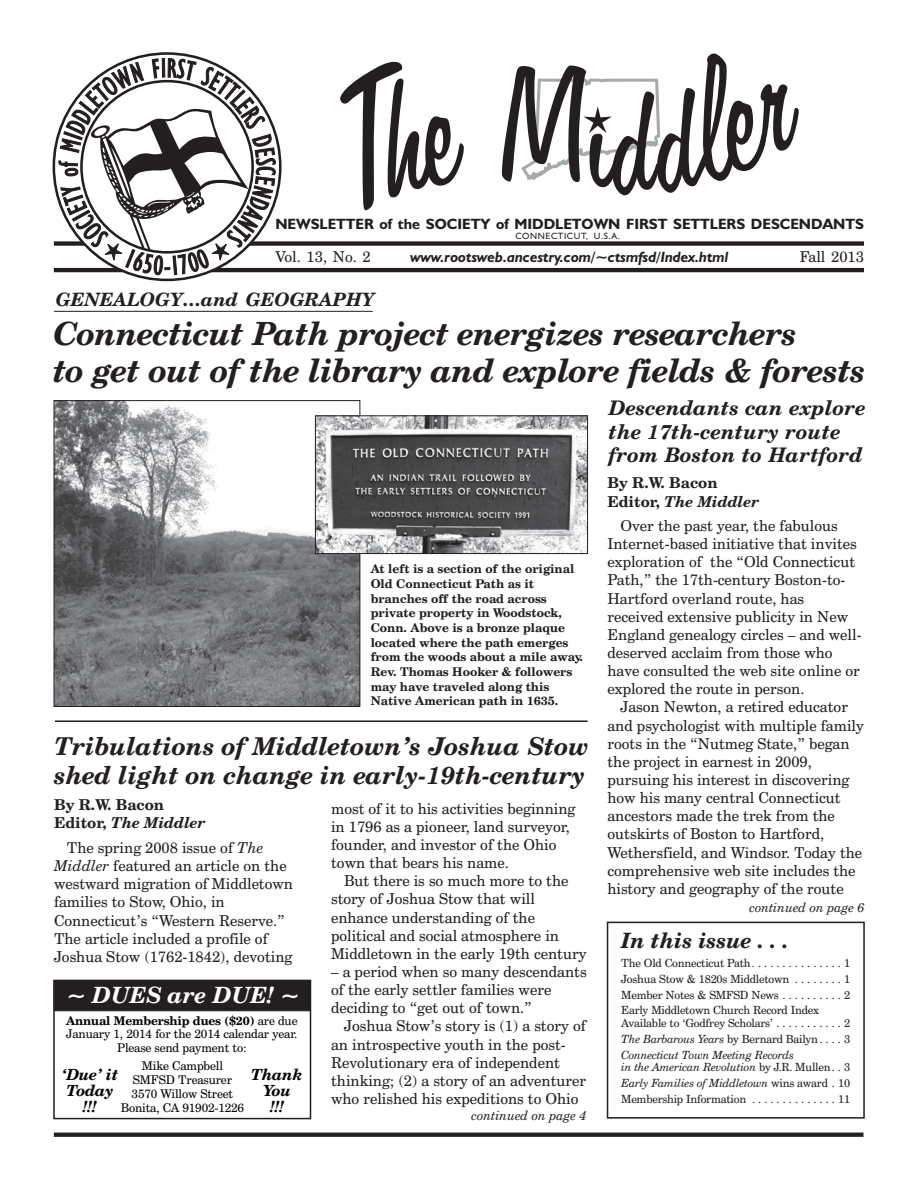
<style>
.page{position:relative;width:918px;height:1188px;background:#fff}
.page>*{position:absolute;margin:0;border:0;box-sizing:border-box;transform-origin:0 0}
.t1{font:italic 205.65px "Freehand 575 BT Regular B";color:#231f20;scale:.79 1}
.t2{font:italic 700 31.95px/37px "Century Schoolbook BT";letter-spacing:-.015em;color:#231f20}
.t3{font:italic 700 24.6px/28.5px "Century Schoolbook BT";color:#231f20}
.t4{font:italic 700 22.35px "Century Schoolbook BT";color:#fff}
.t5{font:italic 700 21.15px "Century Schoolbook BT";color:#231f20}
.t6{font:italic 700 20.1px/23.4px "Century Schoolbook BT";letter-spacing:.01em;color:#231f20}
.t7{font:italic 700 18.3px "Century Schoolbook BT";color:#231f20}
.t8{font:italic 700 15.3px/16px "Century Schoolbook BT";letter-spacing:-.01em;color:#020304;text-align:center}
.t9{font:15px/18.1px "Century Schoolbook BT";color:#231f20}
.t10{font:700 15px "Humanist 521 BT";color:#231f20}
.t11{font:700 15px/18.3px "Century Schoolbook BT";color:#231f20}
.t12{font:italic 700 15px "Humanist 521 BT";color:#231f20}
.t13{font:italic 12.75px "Century Schoolbook BT";color:#231f20}
.t14{font:700 12px/14.7px "Century Schoolbook BT";color:#231f20}
.t15{font:12px/14.1px "Century Schoolbook BT";letter-spacing:-.01em;color:#020304;text-align:center}
.t16{font:11.25px/15.6px "Century Schoolbook BT";letter-spacing:-.02em;color:#231f20;text-align:justify}
.t17{font:9.15px "Humanist 521 BT";letter-spacing:.065em;color:#231f20}
.s1{font-style:italic}
.s2{font-weight:700}
</style>
<div class="page">
<div style="left:53px;top:980px;width:258px;height:139px;border:2px solid #231f20"></div>
<div style="left:54px;top:980px;width:256px;height:31px;background:#231f20;border:1px solid #231f20"></div>
<hr style="left:55px;top:720px;width:533px;height:2px;background:#231f20">
<div style="left:607px;top:922px;width:258px;height:197px;border:2px solid #231f20"></div>
<div style="left:54px;top:241px;width:810px;height:5px;background:#231f20"></div>
<hr style="left:54px;top:268px;width:810px;height:4px;background:#231f20">
<svg style="left:54px;top:1133px;width:809px;height:4px;background:#292626"></svg>
<svg style="left:53px;top:52px;width:229px;height:229px"></svg>
<svg style="left:760px;top:84px;width:39px;height:67px"></svg>
<hr style="left:54px;top:311px;width:319px;height:1px;background:#231f20">
<img style="left:56px;top:402px;width:302px;height:303px">
<div style="left:54px;top:400px;width:306px;height:307px;border:1px solid #231f20"></div>
<img style="left:317px;top:417px;width:269px;height:135px">
<div style="left:315px;top:415px;width:273px;height:139px;border:1px solid #231f20"></div>
<svg style="left:58px;top:58px;width:218px;height:217px"></svg>
<svg style="left:340px;top:61px;width:63px;height:150px"></svg>
<svg style="left:477px;top:53px;width:258px;height:220px"></svg>
<p class="t1" style="left:738px;top:12px;width:94px">e</p>
<p class="t10" style="left:275px;top:218px;width:590px">NEWSLETTER of the SOCIETY of MIDDLETOWN FIRST SETTLERS DESCENDANTS</p>
<p class="t17" style="left:515px;top:232px;width:106px">CONNECTICUT, U.S.A.</p>
<p class="t9" style="left:275px;top:249px;width:97px">Vol. 13, No. 2</p>
<p class="t9" style="left:800px;top:249px;width:66px">Fall 2013</p>
<p class="t12" style="left:410px;top:251px;width:320px">www.rootsweb.ancestry.com/~ctsmfsd/Index.html</p>
<p class="t7" style="left:56px;top:292px;width:320px">GENEALOGY…and GEOGRAPHY</p>
<p class="t2" style="left:53px;top:318px;width:814px">Connecticut Path project energizes researchers<br>to get out of the library and explore fields &amp; forests</p>
<p class="t6" style="left:609px;top:398px;width:258px">Descendants can explore the 17th-century route from Boston to Hartford</p>
<p class="t14" style="left:371px;top:563px;width:214px">At left is a section of the original<br>Old Connecticut Path as it branches off the road across private property in Woodstock,<br>Conn. Above is a bronze plaque located where the path emerges from the woods about a mile away.<br>Rev. Thomas Hooker &amp; followers may have traveled along this<br>Native American path in 1635.</p>
<p class="t3" style="left:55px;top:734px;width:536px">Tribulations of Middletown’s Joshua Stow shed light on change in early-19th-century</p>
<p class="t11" style="left:54px;top:797px;width:153px">By R.W. Bacon<br>Editor, <span class="s1">The Middler</span></p>
<p class="t9" style="left:54px;top:840px;width:241px;text-indent:13px">The spring 2008 issue of <span class="s1">The<br>Middler</span> featured an article on the westward migration of Middletown families to Stow, Ohio, in<br>Connecticut’s “Western Reserve.”<br>The article included a profile of<br>Joshua Stow (1762-1842), devoting</p>
<p class="t4" style="left:67px;top:986px;width:234px">~ DUES are DUE! ~</p>
<p class="t15" style="left:66px;top:1014px;width:233px"><span class="s2">Annual Membership dues ($20)</span> are due<br>January 1, 2014 for the 2014 calendar year.<br>Please send payment to:</p>
<p class="t15" style="left:121px;top:1060px;width:125px">Mike Campbell<br>SMFSD Treasurer<br>3570 Willow Street<br>Bonita, CA 91902-1226</p>
<p class="t8" style="left:251px;top:1068px;width:54px">Thank<br>You<br>!!!</p>
<p class="t8" style="left:62px;top:1068px;width:58px">‘Due’ it<br>Today !!!</p>
<p class="t9" style="left:331px;top:801px;width:246px">most of it to his activities beginning</p>
<p class="t9" style="left:331px;top:819px;width:240px">in 1796 as a pioneer, land surveyor,</p>
<p class="t9" style="left:331px;top:837px;width:227px">founder, and investor of the Ohio</p>
<p class="t9" style="left:331px;top:855px;width:179px">town that bears his name.</p>
<p class="t9" style="left:344px;top:873px;width:226px">But there is so much more to the</p>
<p class="t9" style="left:331px;top:891px;width:205px">story of Joshua Stow that will</p>
<p class="t9" style="left:331px;top:910px;width:205px">enhance understanding of the</p>
<p class="t9" style="left:331px;top:928px;width:229px">political and social atmosphere in</p>
<p class="t9" style="left:331px;top:946px;width:257px">Middletown in the early 19th century</p>
<p class="t9" style="left:331px;top:964px;width:257px">– a period when so many descendants</p>
<p class="t9" style="left:331px;top:982px;width:222px">of the early settler families were</p>
<p class="t9" style="left:331px;top:1000px;width:202px">deciding to “get out of town.”</p>
<p class="t9" style="left:344px;top:1018px;width:243px">Joshua Stow’s story is (1) a story of</p>
<p class="t9" style="left:331px;top:1037px;width:236px">an introspective youth in the post-</p>
<p class="t9" style="left:331px;top:1055px;width:230px">Revolutionary era of independent</p>
<p class="t9" style="left:331px;top:1073px;width:257px">thinking; (2) a story of an adventurer</p>
<p class="t9" style="left:331px;top:1091px;width:249px">who relished his expeditions to Ohio</p>
<p class="t13" style="left:472px;top:1110px;width:116px">continued on page 4</p>
<p class="t11" style="left:607px;top:475px;width:153px">By R.W. Bacon<br>Editor, <span class="s1">The Middler</span></p>
<p class="t9" style="left:620px;top:518px;width:219px">Over the past year, the fabulous</p>
<p class="t9" style="left:607px;top:536px;width:251px">Internet-based initiative that invites</p>
<p class="t9" style="left:607px;top:554px;width:249px">exploration of the “Old Connecticut</p>
<p class="t9" style="left:607px;top:572px;width:240px">Path,” the 17th-century Boston-to-</p>
<p class="t9" style="left:607px;top:591px;width:198px">Hartford overland route, has</p>
<p class="t9" style="left:607px;top:609px;width:242px">received extensive publicity in New</p>
<p class="t9" style="left:607px;top:627px;width:256px">England genealogy circles – and well-</p>
<p class="t9" style="left:607px;top:645px;width:227px">deserved acclaim from those who</p>
<p class="t9" style="left:607px;top:663px;width:254px">have consulted the web site online or</p>
<p class="t9" style="left:607px;top:681px;width:199px">explored the route in person.</p>
<p class="t9" style="left:620px;top:699px;width:229px">Jason Newton, a retired educator</p>
<p class="t9" style="left:607px;top:718px;width:258px">and psychologist with multiple family</p>
<p class="t9" style="left:607px;top:736px;width:244px">roots in the “Nutmeg State,” began</p>
<p class="t9" style="left:607px;top:754px;width:206px">the project in earnest in 2009,</p>
<p class="t9" style="left:607px;top:772px;width:244px">pursuing his interest in discovering</p>
<p class="t9" style="left:607px;top:790px;width:235px">how his many central Connecticut</p>
<p class="t9" style="left:607px;top:808px;width:229px">ancestors made the trek from the</p>
<p class="t9" style="left:607px;top:826px;width:218px">outskirts of Boston to Hartford,</p>
<p class="t9" style="left:607px;top:844px;width:256px">Wethersfield, and Windsor. Today the</p>
<p class="t9" style="left:607px;top:863px;width:250px">comprehensive web site includes the</p>
<p class="t9" style="left:607px;top:881px;width:238px">history and geography of the route</p>
<p class="t13" style="left:749px;top:902px;width:116px">continued on page 6</p>
<p class="t5" style="left:621px;top:932px;width:169px">In this issue . . .</p>
<p class="t16" style="left:621px;top:957px;width:230px">The Old Connecticut Path. . . . . . . . . . . . . . . 1<br>Joshua Stow &amp; 1820s Middletown . . . . . . . . 1<br>Member Notes &amp; SMFSD News . . . . . . . . . . 2<br>Early Middletown Church Record Index</p>
<p class="t16" style="left:621px;top:1016px;width:230px">Available to ‘Godfrey Scholars’ . . . . . . . . . . . 2<br><span class="s1">The Barbarous Years</span> by Bernard Bailyn. . . . 3<br><span class="s1">Connecticut Town Meeting Records</span></p>
<p class="t16" style="left:621px;top:1061px;width:230px"><span class="s1">in the American Revolution</span> by J.R. Mullen. . 3<br><span class="s1">Early Families of Middletown</span> wins award . 10<br>Membership Information . . . . . . . . . . . . . . 11</p>
</div>
